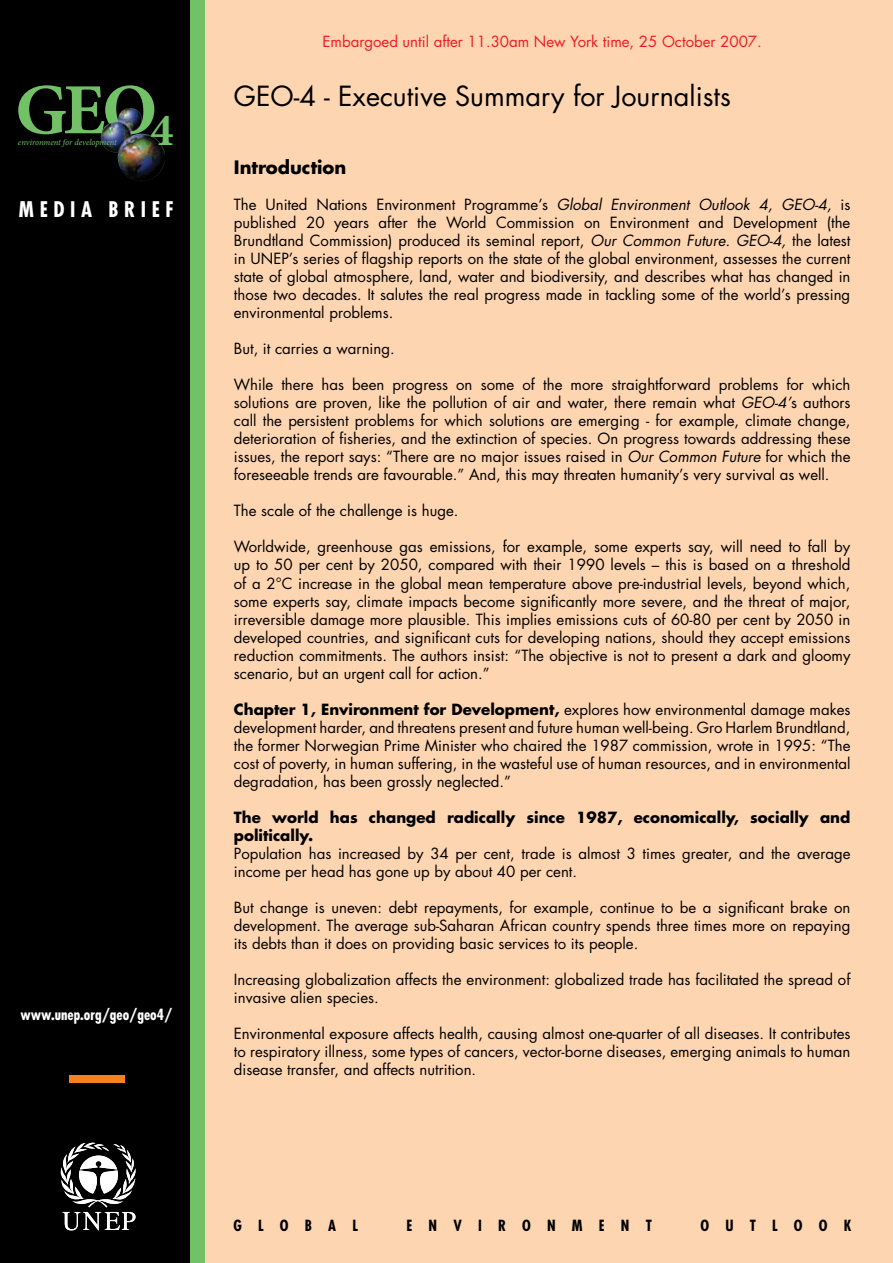
<style>
.page{position:relative;width:893px;height:1263px;background:#fed5b1}
.page>*{position:absolute;margin:0;border:0;box-sizing:border-box;transform-origin:0 0}
.t1{font:700 72.15px "Minion Pro";color:#73c167}
.t2{font:27px "Futura";color:#000}
.t3{font:700 condensed 21px "Futura";color:#fff}
.t4{font:700 18px "Futura";color:#000}
.t5{font:15px/18px "Futura";color:#000;text-align:justify}
.t6{font:700 15px/18px "Futura";color:#000}
.t7{font:15px "Futura";color:#ed1c24}
.t8{font:700 condensed 15px "Futura";color:#000}
.t9{font:700 condensed 15px "Futura";color:#fff}
.t10{font:italic 8.7px "Minion Pro";letter-spacing:-.01em;color:#73c167}
.s1{font-style:italic}
.s2{font-weight:700}
</style>
<div class="page">
<div style="left:0;top:0;width:194px;height:1263px;background:#000"></div>
<div style="left:191px;top:0;width:14px;height:1263px;background:#73c167"></div>
<div style="left:69px;top:1075px;width:55px;height:8px;background:#f5821f"></div>
<svg style="left:60px;top:1142px;width:76px;height:88px"></svg>
<img style="left:101px;top:108px;width:64px;height:73px">
<h1 class="t1" style="left:15px;top:59px;width:160px">GEO<sub>4</sub></h1>
<p class="t10" style="left:18px;top:137px;width:100px">environment for development</p>
<h3 class="t3" style="left:19px;top:196px;width:156px">M E D I A B R I E F</h3>
<p class="t9" style="left:20px;top:1004px;width:153px">www.unep.org/geo/geo4/</p>
<p class="t7" style="left:323px;top:32px;width:441px">Embargoed until after 11.30am New York time, 25 October 2007.</p>
<h2 class="t2" style="left:234px;top:78px;width:498px">GEO-4 - Executive Summary for Journalists</h2>
<p class="t4" style="left:234px;top:155px;width:114px">Introduction</p>
<p class="t5" style="left:234px;top:196px;width:618px">The United Nations Environment Programme’s <span class="s1">Global Environment Outlook 4, GEO-4,</span> is published 20 years after the World Commission on Environment and Development (the Brundtland Commission) produced its seminal report, <span class="s1">Our Common Future. GEO-4,</span> the latest in UNEP’s series of flagship reports on the state of the global environment, assesses the current state of global atmosphere, land, water and biodiversity, and describes what has changed in those two decades. It salutes the real progress made in tackling some of the world’s pressing environmental problems.</p>
<p class="t5" style="left:234px;top:340px;width:162px">But, it carries a warning.</p>
<p class="t5" style="left:234px;top:376px;width:618px">While there has been progress on some of the more straightforward problems for which solutions are proven, like the pollution of air and water, there remain what <span class="s1">GEO-4’</span>s authors call the persistent problems for which solutions are emerging - for example, climate change, deterioration of fisheries, and the extinction of species. On progress towards addressing these issues, the report says: “There are no major issues raised in <span class="s1">Our Common Future</span> for which the foreseeable trends are favourable.” And, this may threaten humanity’s very survival as well.</p>
<p class="t5" style="left:234px;top:502px;width:226px">The scale of the challenge is huge.</p>
<p class="t5" style="left:234px;top:538px;width:618px">Worldwide, greenhouse gas emissions, for example, some experts say, will need to fall by up to 50 per cent by 2050, compared with their 1990 levels – this is based on a threshold of a 2°C increase in the global mean temperature above pre-industrial levels, beyond which, some experts say, climate impacts become significantly more severe, and the threat of major, irreversible damage more plausible. This implies emissions cuts of 60-80 per cent by 2050 in developed countries, and significant cuts for developing nations, should they accept emissions reduction commitments. The authors insist: “The objective is not to present a dark and gloomy scenario, but an urgent call for action.”</p>
<p class="t5" style="left:234px;top:700px;width:618px"><span class="s2">Chapter 1, Environment for Development,</span> explores how environmental damage makes development harder, and threatens present and future human well-being. Gro Harlem Brundtland, the former Norwegian Prime Minister who chaired the 1987 commission, wrote in 1995: “The cost of poverty, in human suffering, in the wasteful use of human resources, and in environmental degradation, has been grossly neglected.”</p>
<p class="t6" style="left:234px;top:807px;width:618px">The world has changed radically since 1987, economically, socially and politically.</p>
<p class="t5" style="left:234px;top:844px;width:618px">Population has increased by 34 per cent, trade is almost 3 times greater, and the average income per head has gone up by about 40 per cent.</p>
<p class="t5" style="left:234px;top:898px;width:618px">But change is uneven: debt repayments, for example, continue to be a significant brake on development. The average sub-Saharan African country spends three times more on repaying its debts than it does on providing basic services to its people.</p>
<p class="t5" style="left:234px;top:970px;width:618px">Increasing globalization affects the environment: globalized trade has facilitated the spread of invasive alien species.</p>
<p class="t5" style="left:234px;top:1024px;width:618px">Environmental exposure affects health, causing almost one-quarter of all diseases. It contributes to respiratory illness, some types of cancers, vector-borne diseases, emerging animals to human disease transfer, and affects nutrition.</p>
<p class="t8" style="left:234px;top:1216px;width:126px">G L O B A L</p>
<p class="t8" style="left:406px;top:1216px;width:247px">E N V I R O N M E N T</p>
<p class="t8" style="left:700px;top:1216px;width:152px">O U T L O O K</p>
</div>
